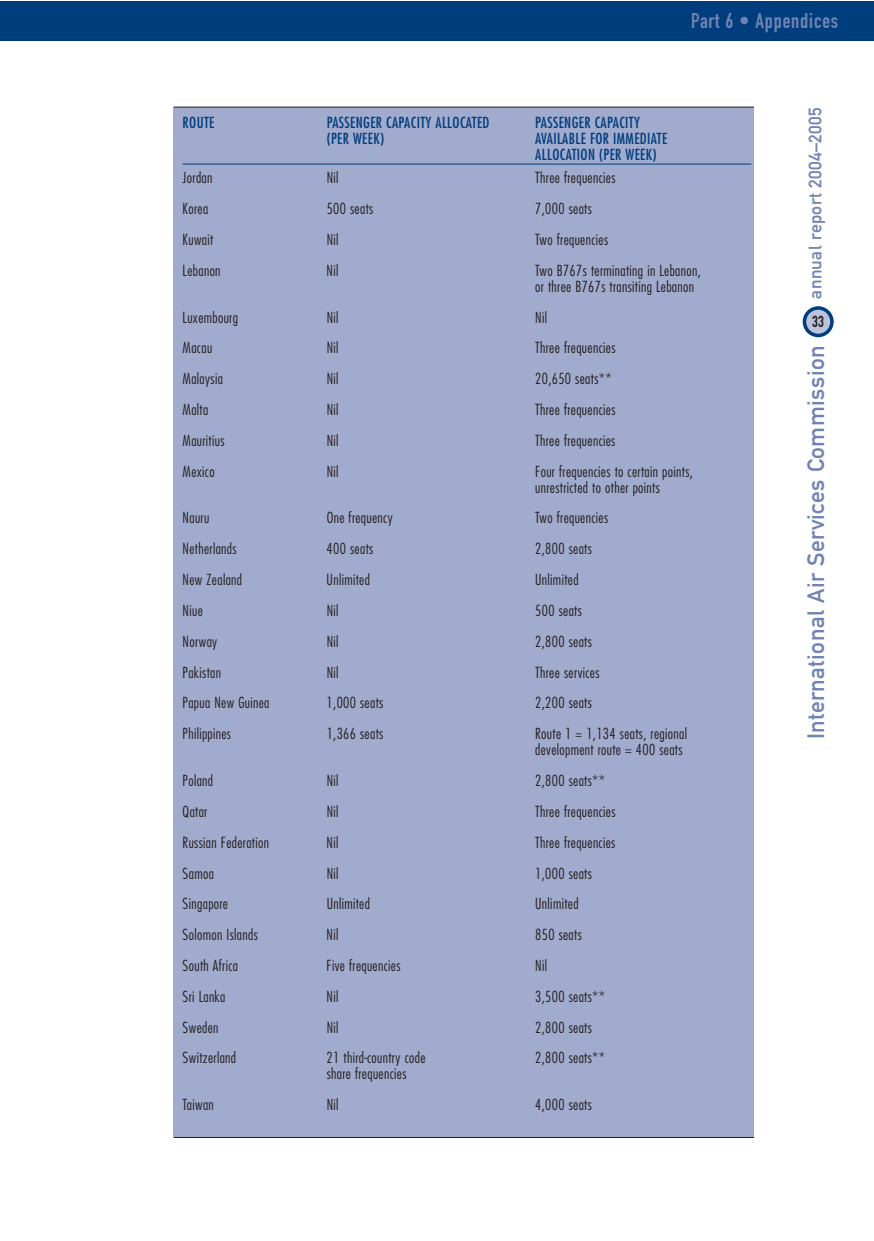
<style>
.page{position:relative;width:874px;height:1241px;background:#fff}
.page>*{position:absolute;margin:0;border:0;box-sizing:border-box;transform-origin:0 0}
.t1{font:23.45px "DIN Mittelschrift";letter-spacing:.02em;color:#7183b2}
.t2{font:21px "DIN Engschrift";letter-spacing:.035em;color:#7183b2}
.t3{font:17.85px "DIN Mittelschrift";letter-spacing:.02em;color:#7183b2}
.t4{font:15.75px "DIN Engschrift";color:#231f20}
.t5{font:300 condensed 14.88px/15.9px "Futura";letter-spacing:.025em;color:#231f20}
.t6{font:condensed 14.88px/15.9px "Futura";letter-spacing:.025em;color:#003d7d}
</style>
<div class="page">
<div style="left:173px;top:107px;width:580px;height:1029px;background:#a1abcd"></div>
<div style="left:0;top:1px;width:873px;height:40px;background:#003d7d"></div>
<hr style="left:182px;top:164px;width:569px;height:1px;background:#003d7d">
<svg style="left:802px;top:306px;width:31px;height:31px"></svg>
<hr style="left:174px;top:107px;width:579px;height:1px;background:#231f20">
<hr style="left:173px;top:1136px;width:580px;height:1px;background:#231f20">
<h2 class="t2" style="left:690px;top:13px;width:149px">Part 6 • Appendices</h2>
<p class="t6" style="left:182px;top:116px;width:33px">ROUTE</p>
<p class="t6" style="left:326px;top:116px;width:164px">PASSENGER CAPACITY ALLOCATED</p>
<p class="t6" style="left:535px;top:116px;width:106px">PASSENGER CAPACITY</p>
<p class="t6" style="left:326px;top:132px;width:59px">(PER WEEK)</p>
<p class="t6" style="left:535px;top:132px;width:133px">AVAILABLE FOR IMMEDIATE<br>ALLOCATION (PER WEEK)</p>
<p class="t5" style="left:182px;top:171px;width:31px">Jordan</p>
<p class="t5" style="left:326px;top:171px;width:13px">Nil</p>
<p class="t5" style="left:535px;top:171px;width:82px">Three frequencies</p>
<p class="t5" style="left:182px;top:202px;width:27px">Korea</p>
<p class="t5" style="left:326px;top:202px;width:48px">500 seats</p>
<p class="t5" style="left:535px;top:202px;width:58px">7,000 seats</p>
<p class="t5" style="left:182px;top:232px;width:32px">Kuwait</p>
<p class="t5" style="left:326px;top:232px;width:13px">Nil</p>
<p class="t5" style="left:535px;top:232px;width:74px">Two frequencies</p>
<p class="t5" style="left:182px;top:263px;width:39px">Lebanon</p>
<p class="t5" style="left:326px;top:263px;width:13px">Nil</p>
<p class="t5" style="left:535px;top:263px;width:167px">Two B767s terminating in Lebanon, or three B767s transiting Lebanon</p>
<p class="t5" style="left:182px;top:310px;width:57px">Luxembourg</p>
<p class="t5" style="left:326px;top:310px;width:13px">Nil</p>
<p class="t5" style="left:535px;top:310px;width:13px">Nil</p>
<p class="t5" style="left:182px;top:341px;width:31px">Macau</p>
<p class="t5" style="left:326px;top:341px;width:13px">Nil</p>
<p class="t5" style="left:535px;top:341px;width:82px">Three frequencies</p>
<p class="t5" style="left:182px;top:372px;width:42px">Malaysia</p>
<p class="t5" style="left:326px;top:372px;width:13px">Nil</p>
<p class="t5" style="left:535px;top:372px;width:78px">20,650 seats**</p>
<p class="t5" style="left:182px;top:402px;width:27px">Malta</p>
<p class="t5" style="left:326px;top:402px;width:13px">Nil</p>
<p class="t5" style="left:535px;top:402px;width:82px">Three frequencies</p>
<p class="t5" style="left:182px;top:433px;width:43px">Mauritius</p>
<p class="t5" style="left:326px;top:433px;width:13px">Nil</p>
<p class="t5" style="left:535px;top:433px;width:82px">Three frequencies</p>
<p class="t5" style="left:182px;top:464px;width:34px">Mexico</p>
<p class="t5" style="left:326px;top:464px;width:13px">Nil</p>
<p class="t5" style="left:535px;top:464px;width:159px">Four frequencies to certain points, unrestricted to other points</p>
<p class="t5" style="left:182px;top:511px;width:28px">Nauru</p>
<p class="t5" style="left:326px;top:511px;width:67px">One frequency</p>
<p class="t5" style="left:535px;top:511px;width:74px">Two frequencies</p>
<p class="t5" style="left:182px;top:541px;width:55px">Netherlands</p>
<p class="t5" style="left:326px;top:541px;width:48px">400 seats</p>
<p class="t5" style="left:535px;top:541px;width:58px">2,800 seats</p>
<p class="t5" style="left:182px;top:572px;width:61px">New Zealand</p>
<p class="t5" style="left:326px;top:572px;width:45px">Unlimited</p>
<p class="t5" style="left:535px;top:572px;width:45px">Unlimited</p>
<p class="t5" style="left:182px;top:603px;width:22px">Niue</p>
<p class="t5" style="left:326px;top:603px;width:13px">Nil</p>
<p class="t5" style="left:535px;top:603px;width:48px">500 seats</p>
<p class="t5" style="left:182px;top:634px;width:36px">Norway</p>
<p class="t5" style="left:326px;top:634px;width:13px">Nil</p>
<p class="t5" style="left:535px;top:634px;width:58px">2,800 seats</p>
<p class="t5" style="left:182px;top:665px;width:40px">Pakistan</p>
<p class="t5" style="left:326px;top:665px;width:13px">Nil</p>
<p class="t5" style="left:535px;top:665px;width:66px">Three services</p>
<p class="t5" style="left:182px;top:695px;width:88px">Papua New Guinea</p>
<p class="t5" style="left:326px;top:695px;width:58px">1,000 seats</p>
<p class="t5" style="left:535px;top:695px;width:58px">2,200 seats</p>
<p class="t5" style="left:182px;top:726px;width:50px">Philippines</p>
<p class="t5" style="left:326px;top:726px;width:58px">1,366 seats</p>
<p class="t5" style="left:535px;top:726px;width:153px">Route 1 = 1,134 seats, regional development route = 400 seats</p>
<p class="t5" style="left:182px;top:773px;width:32px">Poland</p>
<p class="t5" style="left:326px;top:773px;width:13px">Nil</p>
<p class="t5" style="left:535px;top:773px;width:71px">2,800 seats**</p>
<p class="t5" style="left:182px;top:804px;width:26px">Qatar</p>
<p class="t5" style="left:326px;top:804px;width:13px">Nil</p>
<p class="t5" style="left:535px;top:804px;width:82px">Three frequencies</p>
<p class="t5" style="left:182px;top:835px;width:88px">Russian Federation</p>
<p class="t5" style="left:326px;top:835px;width:13px">Nil</p>
<p class="t5" style="left:535px;top:835px;width:82px">Three frequencies</p>
<p class="t5" style="left:182px;top:865px;width:33px">Samoa</p>
<p class="t5" style="left:326px;top:865px;width:13px">Nil</p>
<p class="t5" style="left:535px;top:865px;width:58px">1,000 seats</p>
<p class="t5" style="left:182px;top:896px;width:47px">Singapore</p>
<p class="t5" style="left:326px;top:896px;width:45px">Unlimited</p>
<p class="t5" style="left:535px;top:896px;width:45px">Unlimited</p>
<p class="t5" style="left:182px;top:927px;width:77px">Solomon Islands</p>
<p class="t5" style="left:326px;top:927px;width:13px">Nil</p>
<p class="t5" style="left:535px;top:927px;width:48px">850 seats</p>
<p class="t5" style="left:182px;top:958px;width:57px">South Africa</p>
<p class="t5" style="left:326px;top:958px;width:75px">Five frequencies</p>
<p class="t5" style="left:535px;top:958px;width:13px">Nil</p>
<p class="t5" style="left:182px;top:989px;width:44px">Sri Lanka</p>
<p class="t5" style="left:326px;top:989px;width:13px">Nil</p>
<p class="t5" style="left:535px;top:989px;width:71px">3,500 seats**</p>
<p class="t5" style="left:182px;top:1019px;width:37px">Sweden</p>
<p class="t5" style="left:326px;top:1019px;width:13px">Nil</p>
<p class="t5" style="left:535px;top:1019px;width:58px">2,800 seats</p>
<p class="t5" style="left:182px;top:1050px;width:55px">Switzerland</p>
<p class="t5" style="left:326px;top:1050px;width:100px">21 third-country code</p>
<p class="t5" style="left:535px;top:1050px;width:71px">2,800 seats**</p>
<p class="t5" style="left:326px;top:1066px;width:81px">share frequencies</p>
<p class="t5" style="left:182px;top:1097px;width:33px">Taiwan</p>
<p class="t5" style="left:326px;top:1097px;width:13px">Nil</p>
<p class="t5" style="left:535px;top:1097px;width:58px">4,000 seats</p>
<p class="t3" style="left:808px;top:298px;width:192px;rotate:-90deg">annual report 2004–2005</p>
<p class="t4" style="left:811px;top:315px;width:13px">33</p>
<h1 class="t1" style="left:807px;top:739px;width:395px;rotate:-90deg">International Air Services Commission</h1>
</div>
